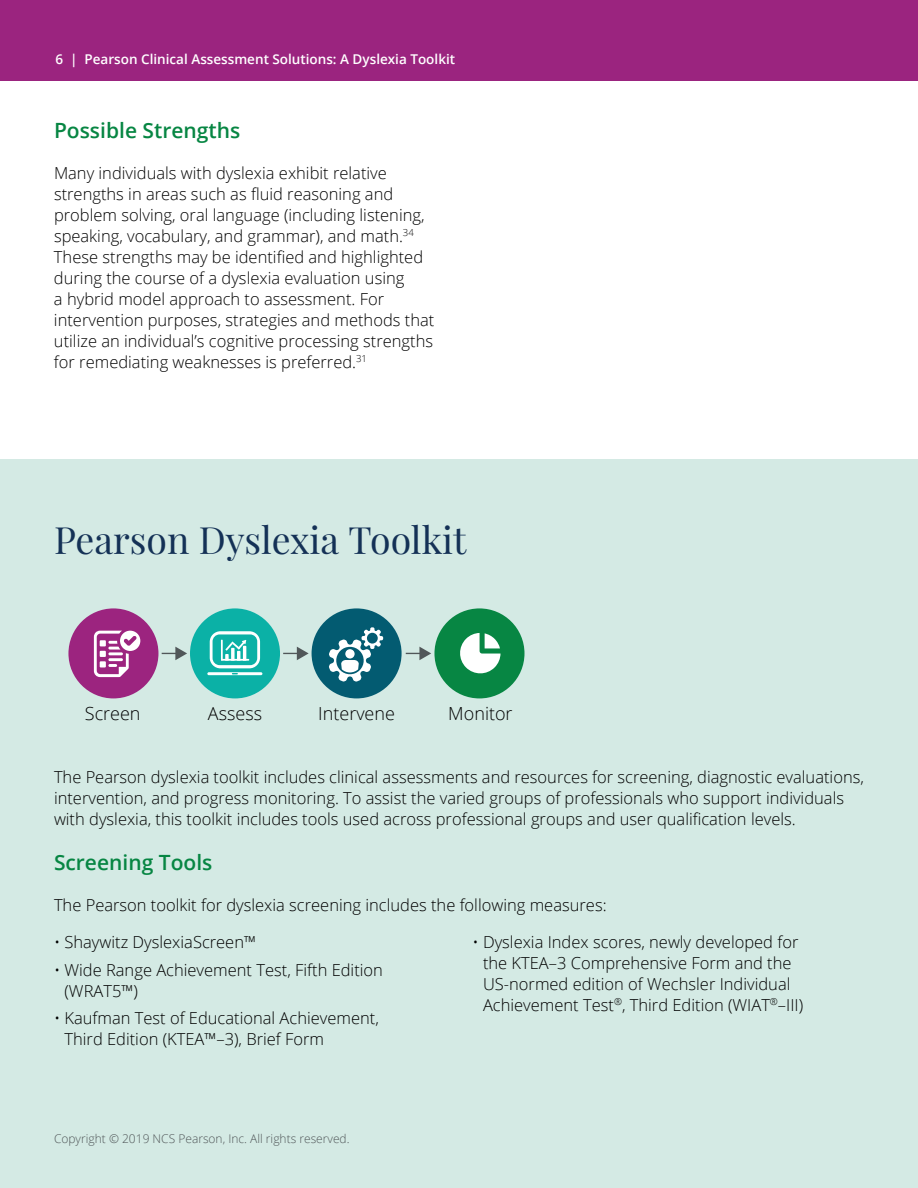
<style>
.page{position:relative;width:918px;height:1188px;background:#fff}
.page>*{position:absolute;margin:0;border:0;box-sizing:border-box;transform-origin:0 0}
.t1{font:37.5px "Playfair Display";color:#143156}
.t2{font:600 21px "Open Sans";color:#078643}
.t3{font:300 18px "Open Sans";color:#000}
.t4{font:300 16.5px/21px "Open Sans";color:#000}
.t5{font:600 13.5px "Open Sans";color:#fff}
.t6{font:300 12px "Open Sans";color:#515759}
</style>
<div class="page">
<div style="left:0;top:459px;width:918px;height:729px;background:#d4eae4"></div>
<div style="left:0;top:0;width:918px;height:81px;background:#9b247f"></div>
<div style="left:434px;top:608px;width:90px;height:90px;background:#078643;border-radius:50%"></div>
<div style="left:312px;top:608px;width:90px;height:90px;background:#035b71;border-radius:50%"></div>
<div style="left:190px;top:608px;width:90px;height:90px;background:#0bb1a6;border-radius:50%"></div>
<div style="left:68px;top:608px;width:90px;height:90px;background:#9c247f;border-radius:50%"></div>
<svg style="left:162px;top:647px;width:25px;height:13px"></svg>
<svg style="left:283px;top:647px;width:26px;height:13px"></svg>
<svg style="left:406px;top:647px;width:25px;height:13px"></svg>
<svg style="left:94px;top:631px;width:46px;height:46px"></svg>
<hr style="left:207px;top:672px;width:55px;height:3px;background:#fff">
<svg style="left:210px;top:631px;width:50px;height:43px"></svg>
<svg style="left:329px;top:627px;width:54px;height:55px"></svg>
<svg style="left:460px;top:633px;width:41px;height:41px"></svg>
<p class="t5" style="left:55px;top:50px;width:401px">6 | Pearson Clinical Assessment Solutions: A Dyslexia Toolkit</p>
<p class="t2" style="left:54px;top:116px;width:188px">Possible Strengths</p>
<p class="t4" style="left:54px;top:162px;width:382px">Many individuals with dyslexia exhibit relative strengths in areas such as fluid reasoning and problem solving, oral language (including listening, speaking, vocabulary, and grammar), and math.<sup>34<br></sup>These strengths may be identified and highlighted during the course of a dyslexia evaluation using<br>a hybrid model approach to assessment. For intervention purposes, strategies and methods that utilize an individual’s cognitive processing strengths for remediating weaknesses is preferred.<sup>31</sup></p>
<h1 class="t1" style="left:54px;top:517px;width:414px">Pearson Dyslexia Toolkit</h1>
<p class="t3" style="left:85px;top:701px;width:57px">Screen</p>
<p class="t3" style="left:208px;top:701px;width:56px">Assess</p>
<p class="t3" style="left:318px;top:701px;width:78px">Intervene</p>
<p class="t3" style="left:448px;top:701px;width:66px">Monitor</p>
<p class="t4" style="left:54px;top:766px;width:812px">The Pearson dyslexia toolkit includes clinical assessments and resources for screening, diagnostic evaluations, intervention, and progress monitoring. To assist the varied groups of professionals who support individuals with dyslexia, this toolkit includes tools used across professional groups and user qualification levels.</p>
<p class="t2" style="left:54px;top:848px;width:160px">Screening Tools</p>
<p class="t4" style="left:54px;top:894px;width:554px">The Pearson toolkit for dyslexia screening includes the following measures:</p>
<p class="t4" style="left:54px;top:931px;width:204px">• Shaywitz DyslexiaScreen™</p>
<p class="t4" style="left:64px;top:959px;width:320px;text-indent:-10px">• Wide Range Achievement Test, Fifth Edition (WRAT5™)</p>
<p class="t4" style="left:64px;top:1007px;width:316px;text-indent:-10px">• Kaufman Test of Educational Achievement,<br>Third Edition (KTEA™–3), Brief Form</p>
<p class="t6" style="left:54px;top:1131px;width:297px">Copyright © 2019 NCS Pearson, Inc. All rights reserved.</p>
<p class="t4" style="left:483px;top:931px;width:322px;text-indent:-10px">• Dyslexia Index scores, newly developed for the KTEA–3 Comprehensive Form and the US-normed edition of Wechsler Individual Achievement Test<sup>®</sup>, Third Edition (WIAT<sup>®</sup>–III)</p>
</div>
